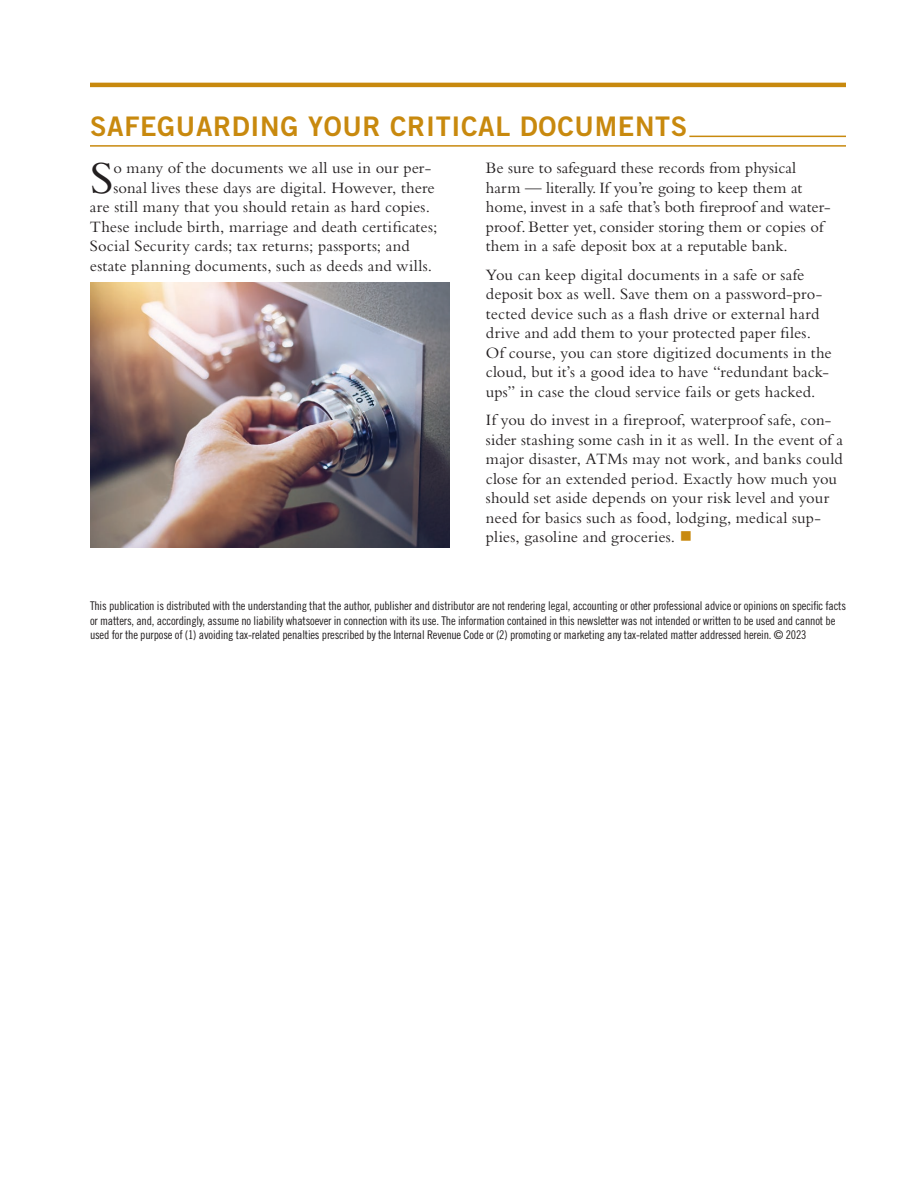
<style>
.page{position:relative;width:918px;height:1188px;background:#fff}
.page>*{position:absolute;margin:0;border:0;box-sizing:border-box;transform-origin:0 0}
.t1{font:47.85px "Bembo Std";color:#231f20}
.t2{font:27px "Trade Gothic LT Std Bd 2";letter-spacing:.025em;color:#c8890e}
.t3{font:16.5px/19.5px "Bembo Std";letter-spacing:.005em;color:#231f20}
.t4{font:12px/14.4px "Trade Gothic LT Std Cn 18";letter-spacing:-.015em;color:#231f20}
.s1{color:#c8890e}
</style>
<div class="page">
<hr style="left:90px;top:83px;width:756px;height:4px;background:#c8890e">
<hr style="left:689px;top:136px;width:157px;height:1px;background:#c8890e">
<hr style="left:90px;top:145px;width:756px;height:2px;background:#c8890e">
<img style="left:90px;top:282px;width:360px;height:266px">
<h2 class="t2" style="left:90px;top:110px;width:599px">SAFEGUARDING YOUR CRITICAL DOCUMENTS</h2>
<h1 class="t1" style="left:90px;top:150px;width:25px">S</h1>
<p class="t3" style="left:113px;top:158px;width:319px">o many of the documents we all use in our per-</p>
<p class="t3" style="left:113px;top:177px;width:323px">sonal lives these days are digital. However, there</p>
<p class="t3" style="left:90px;top:197px;width:341px">are still many that you should retain as hard copies.</p>
<p class="t3" style="left:90px;top:216px;width:349px">These include birth, marriage and death certificates;</p>
<p class="t3" style="left:90px;top:236px;width:321px">Social Security cards; tax returns; passports; and</p>
<p class="t3" style="left:90px;top:255px;width:344px">estate planning documents, such as deeds and wills.</p>
<p class="t3" style="left:486px;top:158px;width:346px">Be sure to safeguard these records from physical harm — literally. If you’re going to keep them at home, invest in a safe that’s both fireproof and water&shy;proof. Better yet, consider storing them or copies of them in a safe deposit box at a reputable bank.</p>
<p class="t3" style="left:486px;top:264px;width:347px">You can keep digital documents in a safe or safe deposit box as well. Save them on a password-pro&shy;tected device such as a flash drive or external hard drive and add them to your protected paper files.<br>Of course, you can store digitized documents in the cloud, but it’s a good idea to have “redundant back&shy;ups” in case the cloud service fails or gets hacked.</p>
<p class="t3" style="left:486px;top:410px;width:358px">If you do invest in a fireproof, waterproof safe, con&shy;sider stashing some cash in it as well. In the event of a major disaster, ATMs may not work, and banks could close for an extended period. Exactly how much you should set aside depends on your risk level and your need for basics such as food, lodging, medical sup&shy;plies, gasoline and groceries. <span class="s1">■</span></p>
<p class="t4" style="left:90px;top:599px;width:758px">This publication is distributed with the understanding that the author, publisher and distributor are not rendering legal, accounting or other professional advice or opinions on specific facts or matters, and, accordingly, assume no liability whatsoever in connection with its use. The information contained in this newsletter was not intended or written to be used and cannot be used for the purpose of (1) avoiding tax-related penalties prescribed by the Internal Revenue Code or (2) promoting or marketing any tax-related matter addressed herein. © 2023</p>
</div>
